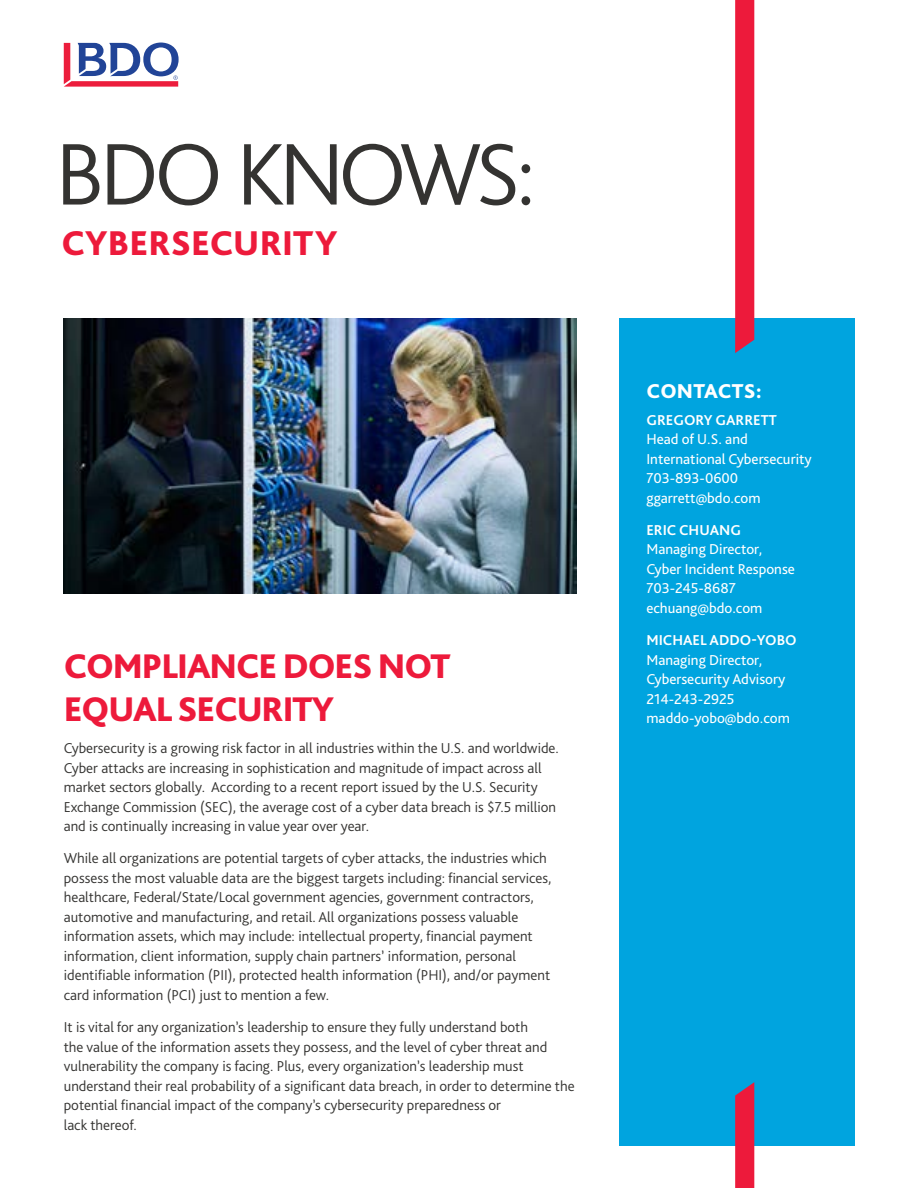
<style>
.page{position:relative;width:918px;height:1188px;background:#fff}
.page>*{position:absolute;margin:0;border:0;box-sizing:border-box;transform-origin:0 0}
.t1{font:300 91.5px "Bliss Pro";letter-spacing:-.07em;color:#343331}
.t2{font:800 36px "Bliss Pro";letter-spacing:.005em;color:#ed1a3b}
.t3{font:800 35.85px/42.9px "Bliss Pro";letter-spacing:-.03em;color:#ed1a3b}
.t4{font:800 21px "Bliss Pro";letter-spacing:.01em;color:#fff}
.t5{font:300 15px/19.5px "Bliss Pro";color:#343331}
.t6{font:15px/19.5px "Bliss Pro";color:#fff}
.t7{font:700 15px "Bliss Pro";color:#fff}
</style>
<div class="page">
<div style="left:619px;top:318px;width:235px;height:827px;background:#00a4df"></div>
<svg style="left:735px;top:0;width:19px;height:353px"></svg>
<svg style="left:735px;top:1082px;width:19px;height:106px"></svg>
<svg style="left:64px;top:43px;width:115px;height:44px"></svg>
<img style="left:64px;top:318px;width:513px;height:276px">
<h1 class="t1" style="left:55px;top:117px;width:482px">BDO KNOWS:</h1>
<h2 class="t2" style="left:61px;top:220px;width:278px">CYBERSECURITY</h2>
<h3 class="t3" style="left:64px;top:644px;width:388px">COMPLIANCE DOES NOT<br>EQUAL SECURITY</h3>
<p class="t5" style="left:64px;top:738px;width:497px">Cybersecurity is a growing risk factor in all industries within the U.S. and worldwide.<br>Cyber attacks are increasing in sophistication and magnitude of impact across all market sectors globally. According to a recent report issued by the U.S. Security Exchange Commission (SEC), the average cost of a cyber data breach is $7.5 million and is continually increasing in value year over year.</p>
<p class="t5" style="left:64px;top:848px;width:489px">While all organizations are potential targets of cyber attacks, the industries which possess the most valuable data are the biggest targets including: financial services, healthcare, Federal/State/Local government agencies, government contractors, automotive and manufacturing, and retail. All organizations possess valuable information assets, which may include: intellectual property, financial payment information, client information, supply chain partners’ information, personal identifiable information (PII), protected health information (PHI), and/or payment card information (PCI) just to mention a few.</p>
<p class="t5" style="left:64px;top:1017px;width:512px">It is vital for any organization’s leadership to ensure they fully understand both<br>the value of the information assets they possess, and the level of cyber threat and vulnerability the company is facing. Plus, every organization’s leadership must understand their real probability of a significant data breach, in order to determine the potential financial impact of the company’s cybersecurity preparedness or<br>lack thereof.</p>
<h3 class="t4" style="left:646px;top:378px;width:117px">CONTACTS:</h3>
<p class="t7" style="left:646px;top:410px;width:132px">GREGORY GARRETT</p>
<p class="t6" style="left:646px;top:429px;width:167px">Head of U.S. and<br>International Cybersecurity<br>703-893-0600 ggarrett@bdo.com</p>
<p class="t7" style="left:646px;top:521px;width:96px">ERIC CHUANG</p>
<p class="t6" style="left:646px;top:539px;width:150px">Managing Director,<br>Cyber Incident Response<br>703-245-8687 echuang@bdo.com</p>
<p class="t7" style="left:646px;top:631px;width:152px">MICHAEL ADDO-YOBO</p>
<p class="t6" style="left:646px;top:650px;width:145px">Managing Director,<br>Cybersecurity Advisory<br>214-243-2925 maddo-yobo@bdo.com</p>
</div>
